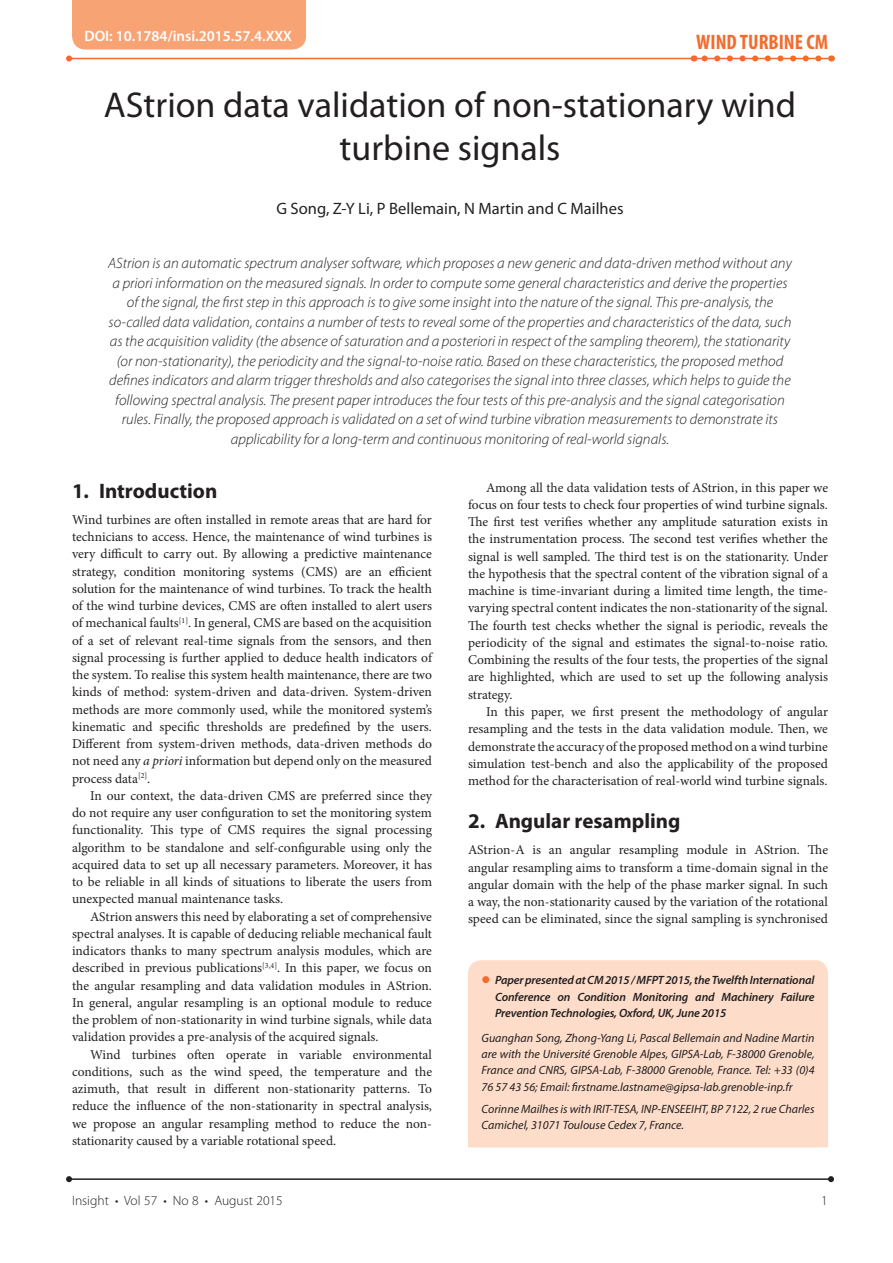
<style>
.page{position:relative;width:893px;height:1263px;background:#fff}
.page>*{position:absolute;margin:0;border:0;box-sizing:border-box;transform-origin:0 0}
.Paper_title{font:36px/43.2px "Myriad Pro";color:#231f20;text-align:center}
.Section_heading{font:700 21px "Myriad Pro";color:#231f20}
.t1{font:700 condensed 21px "Myriad Pro";color:#f36c2d}
.Authors{font:16.5px "Myriad Pro";color:#231f20}
.Abstract{font:italic 300 15px/19.5px "Myriad Pro";color:#231f20;text-align:center}
.DOI{font:600 15px "Myriad Pro";color:#fff}
.Body_text{font:13.5px/17.2px "Minion Pro";color:#231f20;text-align:justify}
.First_paragraph{font:13.5px/17.2px "Minion Pro";color:#231f20;text-align:justify}
.t2{font:300 13.5px "Myriad Pro";color:#231f20}
.Biography{font:italic 12px/16.2px "Myriad Pro";color:#231f20;text-align:justify}
.Conference_text{font:italic 600 12px/16.2px "Myriad Pro";letter-spacing:-.01em;color:#231f20;text-align:justify}
.s1{font-style:italic}
.s2{color:#f36c2d}
</style>
<div class="page">
<hr style="left:69px;top:1178px;width:762px;height:2px;background:#231f20">
<svg style="left:66px;top:1176px;width:6px;height:6px"></svg>
<svg style="left:828px;top:1176px;width:6px;height:6px"></svg>
<hr style="left:69px;top:58px;width:759px;height:1px;background:#f36c2d">
<svg style="left:66px;top:56px;width:6px;height:6px"></svg>
<svg style="left:700px;top:55px;width:118px;height:6px"></svg>
<div style="left:468px;top:960px;width:360px;height:187px;background:#fdddc9"></div>
<div style="left:72px;top:0;width:234px;height:50px;background:#f8a374"></div>
<p class="DOI" style="left:84px;top:26px;width:209px">DOI: 10.1784/insi.2015.57.4.XXX</p>
<h2 class="t1" style="left:696px;top:29px;width:133px">WIND TURBINE CM</h2>
<p class="Paper_title" style="left:104px;top:83px;width:694px">AStrion data validation of non-stationary wind turbine signals</p>
<p class="Authors" style="left:276px;top:198px;width:349px">G Song, Z-Y Li, P Bellemain, N Martin and C Mailhes</p>
<p class="Abstract" style="left:108px;top:253px;width:685px">AStrion is an automatic spectrum analyser software, which proposes a new generic and data-driven method without any a priori information on the measured signals. In order to compute some general characteristics and derive the properties of the signal, the first step in this approach is to give some insight into the nature of the signal. This pre-analysis, the so-called data validation, contains a number of tests to reveal some of the properties and characteristics of the data, such as the acquisition validity (the absence of saturation and a posteriori in respect of the sampling theorem), the stationarity (or non-stationarity), the periodicity and the signal-to-noise ratio. Based on these characteristics, the proposed method defines indicators and alarm trigger thresholds and also categorises the signal into three classes, which helps to guide the following spectral analysis. The present paper introduces the four tests of this pre-analysis and the signal categorisation rules. Finally, the proposed approach is validated on a set of wind turbine vibration measurements to demonstrate its applicability for a long-term and continuous monitoring of real-world signals.</p>
<p class="Section_heading" style="left:72px;top:477px;width:147px">1. Introduction</p>
<p class="First_paragraph" style="left:72px;top:511px;width:362px">Wind turbines are often installed in remote areas that are hard for technicians to access. Hence, the maintenance of wind turbines is very difficult to carry out. By allowing a predictive maintenance strategy, condition monitoring systems (CMS) are an efficient solution for the maintenance of wind turbines. To track the health of the wind turbine devices, CMS are often installed to alert users of mechanical faults<sup>[1]</sup>. In general, CMS are based on the acquisition of a set of relevant real-time signals from the sensors, and then signal processing is further applied to deduce health indicators of the system. To realise this system health maintenance, there are two kinds of method: system-driven and data-driven. System-driven methods are more commonly used, while the monitored system’s kinematic and specific thresholds are predefined by the users.<br>Different from system-driven methods, data-driven methods do not need any <span class="s1">a priori</span> information but depend only on the measured process data<sup>[2]</sup>.</p>
<p class="Body_text" style="left:72px;top:787px;width:362px;text-indent:18px">In our context, the data-driven CMS are preferred since they do not require any user configuration to set the monitoring system functionality. This type of CMS requires the signal processing algorithm to be standalone and self-configurable using only the acquired data to set up all necessary parameters. Moreover, it has to be reliable in all kinds of situations to liberate the users from unexpected manual maintenance tasks.</p>
<p class="Body_text" style="left:72px;top:908px;width:362px;text-indent:18px">AStrion answers this need by elaborating a set of comprehensive spectral analyses. It is capable of deducing reliable mechanical fault indicators thanks to many spectrum analysis modules, which are described in previous publications<sup>[3,4]</sup>. In this paper, we focus on the angular resampling and data validation modules in AStrion.<br>In general, angular resampling is an optional module to reduce the problem of non-stationarity in wind turbine signals, while data validation provides a pre-analysis of the acquired signals.</p>
<p class="Body_text" style="left:72px;top:1046px;width:362px;text-indent:18px">Wind turbines often operate in variable environmental conditions, such as the wind speed, the temperature and the azimuth, that result in different non-stationarity patterns. To reduce the influence of the non-stationarity in spectral analysis, we propose an angular resampling method to reduce the non&shy;stationarity caused by a variable rotational speed.</p>
<p class="Body_text" style="left:468px;top:479px;width:362px;text-indent:18px">Among all the data validation tests of AStrion, in this paper we focus on four tests to check four properties of wind turbine signals.<br>The first test verifies whether any amplitude saturation exists in the instrumentation process. The second test verifies whether the signal is well sampled. The third test is on the stationarity. Under the hypothesis that the spectral content of the vibration signal of a machine is time-invariant during a limited time length, the time&shy;varying spectral content indicates the non-stationarity of the signal.<br>The fourth test checks whether the signal is periodic, reveals the periodicity of the signal and estimates the signal-to-noise ratio.<br>Combining the results of the four tests, the properties of the signal are highlighted, which are used to set up the following analysis strategy.</p>
<p class="Body_text" style="left:468px;top:703px;width:362px;text-indent:18px">In this paper, we first present the methodology of angular resampling and the tests in the data validation module. Then, we demonstrate the accuracy of the proposed method on a wind turbine simulation test-bench and also the applicability of the proposed method for the characterisation of real-world wind turbine signals.</p>
<p class="Section_heading" style="left:468px;top:807px;width:214px">2. Angular resampling</p>
<p class="First_paragraph" style="left:468px;top:841px;width:362px">AStrion-A is an angular resampling module in AStrion. The angular resampling aims to transform a time-domain signal in the angular domain with the help of the phase marker signal. In such a way, the non-stationarity caused by the variation of the rotational speed can be eliminated, since the signal sampling is synchronised</p>
<p class="Conference_text" style="left:495px;top:972px;width:321px;text-indent:-14px"><span class="s2">●</span> Paper presented at CM 2015 / MFPT 2015, the Twelfth International Conference on Condition Monitoring and Machinery Failure Prevention Technologies, Oxford, UK, June 2015</p>
<p class="Biography" style="left:481px;top:1030px;width:335px">Guanghan Song, Zhong-Yang Li, Pascal Bellemain and Nadine Martin are with the Université Grenoble Alpes, GIPSA-Lab, F-38000 Grenoble, France and CNRS, GIPSA-Lab, F-38000 Grenoble, France. Tel: +33 (0)4<br>76 57 43 56; Email: firstname.lastname@gipsa-lab.grenoble-inp.fr</p>
<p class="Biography" style="left:481px;top:1100px;width:334px">Corinne Mailhes is with IRIT-TESA, INP-ENSEEIHT, BP 7122, 2 rue Charles<br>Camichel, 31071 Toulouse Cedex 7, France.</p>
<p class="t2" style="left:72px;top:1192px;width:212px">Insight • Vol 57 • No 8 • August 2015</p>
<p class="t2" style="left:821px;top:1192px;width:8px">1</p>
</div>
